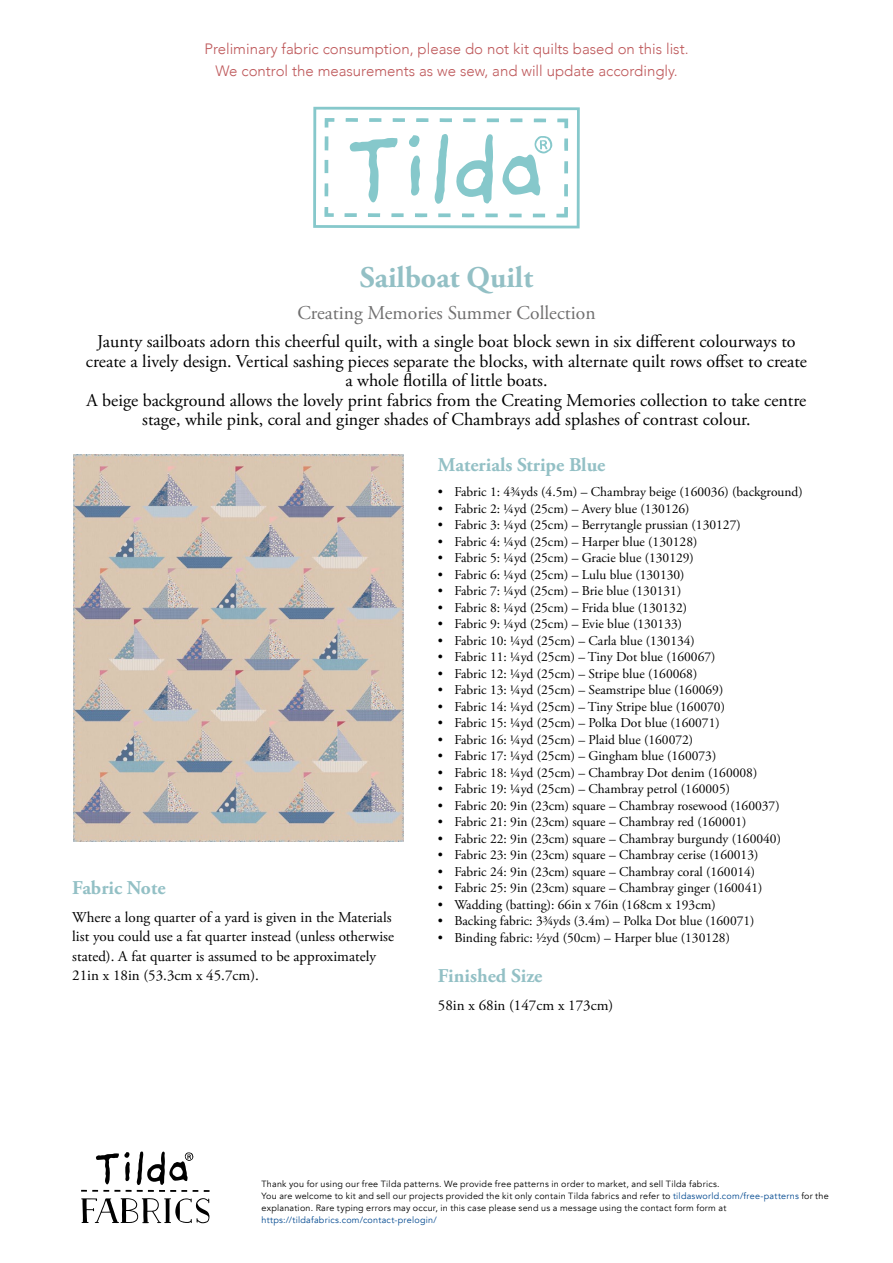
<style>
.page{position:relative;width:893px;height:1263px;background:#fff}
.page>*{position:absolute;margin:0;border:0;box-sizing:border-box;transform-origin:0 0}
.Heading{font:700 30px "Adobe Garamond Pro";color:#93c0c5}
.Subheading{font:700 19.5px "Adobe Garamond Pro";color:#93c0c5}
.Kolleksjon{font:19.5px "Adobe Garamond Pro";color:#706f6f}
.Brød{font:18px/19.5px "Adobe Garamond Pro";color:#000;text-align:center}
.Brød-2{font:15px/19.5px "Adobe Garamond Pro";color:#000}
.Heading-2{font:300 15px "Avenir";color:#be585a}
.Brød-3{font:13.5px "Adobe Garamond Pro";color:#000}
.info{font:9px/12px "Avenir";letter-spacing:.025em;color:#000}
.s1{color:#00488f}
</style>
<div class="page">
<img style="left:73px;top:454px;width:331px;height:387px">
<svg style="left:313px;top:107px;width:267px;height:121px"></svg>
<svg style="left:204px;top:1190px;width:6px;height:2px"></svg>
<svg style="left:81px;top:1198px;width:129px;height:25px"></svg>
<svg style="left:81px;top:1151px;width:117px;height:41px"></svg>
<p class="Heading-2" style="left:204px;top:40px;width:486px">Preliminary fabric consumption, please do not kit quilts based on this list.</p>
<p class="Heading-2" style="left:215px;top:62px;width:464px">We control the measurements as we sew, and will update accordingly.</p>
<p class="Heading" style="left:360px;top:260px;width:175px">Sailboat Quilt</p>
<p class="Kolleksjon" style="left:297px;top:301px;width:300px">Creating Memories Summer Collection</p>
<p class="Brød" style="left:86px;top:332px;width:722px">Jaunty sailboats adorn this cheerful quilt, with a single boat block sewn in six different colourways to create a lively design. Vertical sashing pieces separate the blocks, with alternate quilt rows offset to create a whole flotilla of little boats.<br>A beige background allows the lovely print fabrics from the Creating Memories collection to take centre stage, while pink, coral and ginger shades of Chambrays add splashes of contrast colour.</p>
<p class="Subheading" style="left:438px;top:454px;width:169px">Materials Stripe Blue</p>
<p class="Brød-3" style="left:438px;top:484px;width:366px">• Fabric 1: 4¾yds (4.5m) – Chambray beige (160036) (background)</p>
<p class="Brød-3" style="left:438px;top:500px;width:253px">• Fabric 2: ¼yd (25cm) – Avery blue (130126)</p>
<p class="Brød-3" style="left:438px;top:517px;width:304px">• Fabric 3: ¼yd (25cm) – Berrytangle prussian (130127)</p>
<p class="Brød-3" style="left:438px;top:533px;width:261px">• Fabric 4: ¼yd (25cm) – Harper blue (130128)</p>
<p class="Brød-3" style="left:438px;top:550px;width:257px">• Fabric 5: ¼yd (25cm) – Gracie blue (130129)</p>
<p class="Brød-3" style="left:438px;top:566px;width:248px">• Fabric 6: ¼yd (25cm) – Lulu blue (130130)</p>
<p class="Brød-3" style="left:438px;top:583px;width:245px">• Fabric 7: ¼yd (25cm) – Brie blue (130131)</p>
<p class="Brød-3" style="left:438px;top:599px;width:251px">• Fabric 8: ¼yd (25cm) – Frida blue (130132)</p>
<p class="Brød-3" style="left:438px;top:616px;width:246px">• Fabric 9: ¼yd (25cm) – Evie blue (130133)</p>
<p class="Brød-3" style="left:438px;top:632px;width:258px">• Fabric 10: ¼yd (25cm) – Carla blue (130134)</p>
<p class="Brød-3" style="left:438px;top:649px;width:279px">• Fabric 11: ¼yd (25cm) – Tiny Dot blue (160067)</p>
<p class="Brød-3" style="left:438px;top:665px;width:261px">• Fabric 12: ¼yd (25cm) – Stripe blue (160068)</p>
<p class="Brød-3" style="left:438px;top:682px;width:287px">• Fabric 13: ¼yd (25cm) – Seamstripe blue (160069)</p>
<p class="Brød-3" style="left:438px;top:698px;width:288px">• Fabric 14: ¼yd (25cm) – Tiny Stripe blue (160070)</p>
<p class="Brød-3" style="left:438px;top:715px;width:283px">• Fabric 15: ¼yd (25cm) – Polka Dot blue (160071)</p>
<p class="Brød-3" style="left:438px;top:731px;width:257px">• Fabric 16: ¼yd (25cm) – Plaid blue (160072)</p>
<p class="Brød-3" style="left:438px;top:748px;width:280px">• Fabric 17: ¼yd (25cm) – Gingham blue (160073)</p>
<p class="Brød-3" style="left:438px;top:764px;width:321px">• Fabric 18: ¼yd (25cm) – Chambray Dot denim (160008)</p>
<p class="Brød-3" style="left:438px;top:781px;width:294px">• Fabric 19: ¼yd (25cm) – Chambray petrol (160005)</p>
<p class="Brød-3" style="left:438px;top:797px;width:343px">• Fabric 20: 9in (23cm) square – Chambray rosewood (160037)</p>
<p class="Brød-3" style="left:438px;top:814px;width:310px">• Fabric 21: 9in (23cm) square – Chambray red (160001)</p>
<p class="Brød-3" style="left:438px;top:830px;width:345px">• Fabric 22: 9in (23cm) square – Chambray burgundy (160040)</p>
<p class="Brød-3" style="left:438px;top:847px;width:322px">• Fabric 23: 9in (23cm) square – Chambray cerise (160013)</p>
<p class="Brød-3" style="left:438px;top:863px;width:319px">• Fabric 24: 9in (23cm) square – Chambray coral (160014)</p>
<p class="Brød-3" style="left:438px;top:880px;width:326px">• Fabric 25: 9in (23cm) square – Chambray ginger (160041)</p>
<p class="Brød-3" style="left:438px;top:896px;width:279px">• Wadding (batting): 66in x 76in (168cm x 193cm)</p>
<p class="Brød-3" style="left:438px;top:913px;width:318px">• Backing fabric: 3¾yds (3.4m) – Polka Dot blue (160071)</p>
<p class="Brød-3" style="left:438px;top:929px;width:294px">• Binding fabric: ½yd (50cm) – Harper blue (130128)</p>
<p class="Subheading" style="left:438px;top:965px;width:106px">Finished Size</p>
<p class="Brød-2" style="left:438px;top:996px;width:177px">58in x 68in (147cm x 173cm)</p>
<p class="Subheading" style="left:72px;top:876px;width:95px">Fabric Note</p>
<p class="Brød-2" style="left:72px;top:908px;width:323px">Where a long quarter of a yard is given in the Materials list you could use a fat quarter instead (unless otherwise stated). A fat quarter is assumed to be approximately 21in x 18in (53.3cm x 45.7cm).</p>
<p class="info" style="left:261px;top:1178px;width:460px">Thank you for using our free Tilda patterns. We provide free patterns in order to market, and sell Tilda fabrics.</p>
<p class="info" style="left:261px;top:1190px;width:569px">You are welcome to kit and sell our projects provided the kit only contain Tilda fabrics and refer to <span class="s1">tildasworld.com/free-patterns</span> for the explanation. Rare typing errors may occur, in this case please send us a message using the contact form form at <span class="s1">https://tildafabrics.com/contact-prelogin/</span></p>
</div>
